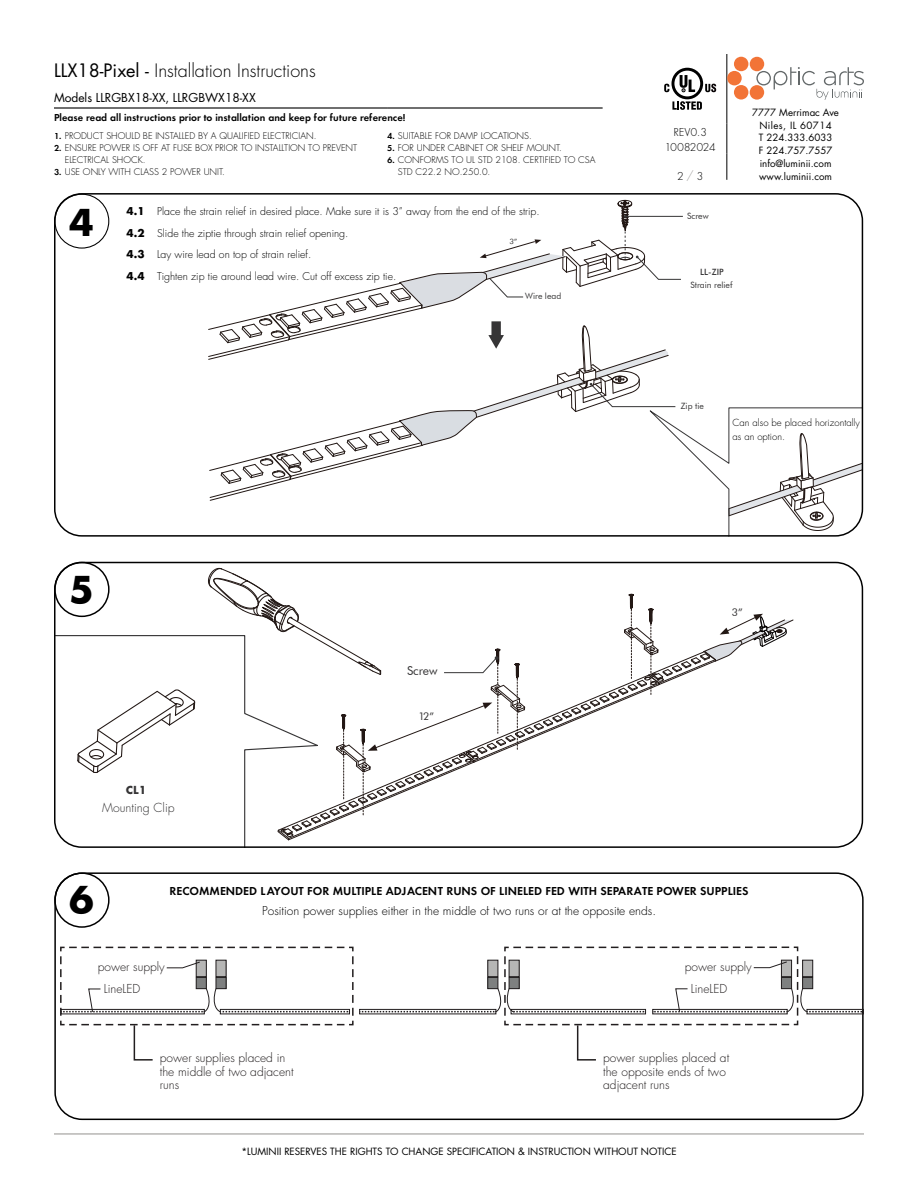
<style>
.page{position:relative;width:918px;height:1188px;background:#fff}
.page>*{position:absolute;margin:0;border:0;box-sizing:border-box;transform-origin:0 0}
.t1{font:700 36px "Futura";color:#000}
.t2{font:300 18px "Futura";color:#000}
.t3{font:300 12.15px "Futura";color:#363536}
.t4{font:12.15px "Futura BT";color:#363536}
.t5{font:12.15px "Futura Bold DTC";color:#363536}
.t6{font:300 12px/13.5px "Futura";color:#221e1f}
.t7{font:12px "Futura Demi Bold DTC";color:#000}
.t8{font:300 12px "Futura";color:#000}
.t9{font:12px "Futura";color:#000}
.t10{font:12px/15px "Futura Light DTC";letter-spacing:-.015em;color:#000;text-align:center}
.t11{font:10.65px "Futura BT";color:#363536}
.t12{font:300 10.5px/21.6px "Futura";color:#000}
.t13{font:10.5px "Futura Demi Bold DTC";color:#000}
.t14{font:9.75px/12.8px "Futura";color:#000;text-align:center}
.t15{font:300 9.6px/13.6px "Futura";color:#000}
.t16{font:300 9px/12px "Futura";color:#000}
.t17{font:8.7px "Futura BT";color:#363536}
.t18{font:500 8.7px "Futura BT";color:#363536}
.s1{font-weight:400}
.s2{font-family:"Futura Demi Bold DTC";font-weight:400}
.s3{font-weight:700}
.s4{color:#93918f}
</style>
<div class="page">
<hr style="left:54px;top:107px;width:333px;height:2px;background:#000">
<hr style="left:387px;top:107px;width:216px;height:2px;background:#000">
<hr style="left:726px;top:54px;width:1px;height:54px;background:#000">
<svg style="left:726px;top:108px;width:1px;height:72px"></svg>
<svg style="left:672px;top:101px;width:30px;height:9px"></svg>
<svg style="left:705px;top:84px;width:11px;height:8px"></svg>
<svg style="left:672px;top:68px;width:31px;height:31px"></svg>
<div style="left:674px;top:71px;width:26px;height:25px;background:#fff;border-radius:50%"></div>
<svg style="left:680px;top:75px;width:15px;height:17px"></svg>
<svg style="left:664px;top:84px;width:5px;height:8px"></svg>
<svg style="left:727px;top:57px;width:137px;height:43px"></svg>
<hr style="left:54px;top:1134px;width:810px;height:1px;background:#93918f">
<svg style="left:54px;top:635px;width:235px;height:213px"></svg>
<svg style="left:77px;top:689px;width:118px;height:85px"></svg>
<svg style="left:207px;top:567px;width:587px;height:273px"></svg>
<div style="left:54px;top:562px;width:809px;height:286px;border:2px solid #000;border-radius:27px"></div>
<div style="left:54px;top:872px;width:810px;height:248px;border:2px solid #000;border-radius:27px"></div>
<div style="left:54px;top:872px;width:56px;height:56px;border:2px solid #000;border-radius:50%"></div>
<div style="left:54px;top:562px;width:56px;height:55px;border:2px solid #000;border-radius:50%"></div>
<div style="left:359px;top:1009px;width:137px;height:5px;border:1px solid #221e1f"></div>
<svg style="left:60px;top:946px;width:294px;height:115px"></svg>
<svg style="left:360px;top:946px;width:504px;height:115px"></svg>
<svg style="left:208px;top:200px;width:655px;height:336px"></svg>
<h2 class="t2" style="left:54px;top:59px;width:263px"><span class="s1">LLX18-Pixel -</span> Installation Instructions</h2>
<h3 class="t9" style="left:54px;top:89px;width:203px">Models LLRGBX18-XX, LLRGBWX18-XX</h3>
<p class="t13" style="left:54px;top:111px;width:353px">Please read all instructions prior to installation and keep for future reference!</p>
<p class="t16" style="left:54px;top:130px;width:264px"><span class="s2">1.</span> PRODUCT SHOULD BE INSTALLED BY A QUALIFIED ELECTRICIAN.</p>
<p class="t16" style="left:65px;top:142px;width:294px;text-indent:-11px"><span class="s2">2.</span> ENSURE POWER IS OFF AT FUSE BOX PRIOR TO INSTALLTION TO PREVENT<br>ELECTRICAL SHOCK.</p>
<p class="t16" style="left:54px;top:166px;width:173px"><span class="s2">3.</span> USE ONLY WITH CLASS 2 POWER UNIT.</p>
<p class="t16" style="left:387px;top:130px;width:146px"><span class="s2">4.</span> SUITABLE FOR DAMP LOCATIONS.</p>
<p class="t16" style="left:387px;top:142px;width:176px"><span class="s2">5.</span> FOR UNDER CABINET OR SHELF MOUNT.</p>
<p class="t16" style="left:398px;top:154px;width:199px;text-indent:-11px"><span class="s2">6.</span> CONFORMS TO UL STD 2108. CERTIFIED TO CSA<br>STD C22.2 NO.250.0.</p>
<h1 class="t1" style="left:69px;top:197px;width:26px">4</h1>
<p class="t12" style="left:127px;top:200px;width:415px"><span class="s3">4.1</span> Place the strain relief in desired place. Make sure it is 3” away from the end of the strip.<br><span class="s3">4.2</span> Slide the ziptie through strain relief opening.<br><span class="s3">4.3</span> Lay wire lead on top of strain relief.<br><span class="s3">4.4</span> Tighten zip tie around lead wire. Cut off excess zip tie.</p>
<h1 class="t1" style="left:69px;top:564px;width:26px">5</h1>
<h3 class="t5" style="left:126px;top:782px;width:22px">CL1</h3>
<h3 class="t3" style="left:102px;top:800px;width:74px">Mounting Clip</h3>
<p class="t17" style="left:525px;top:291px;width:37px">Wire lead</p>
<h3 class="t4" style="left:407px;top:663px;width:32px">Screw</h3>
<p class="t11" style="left:418px;top:710px;width:17px">12”</p>
<h3 class="t10" style="left:665px;top:124px;width:53px">REV0.3<br>10082024</h3>
<h3 class="t10" style="left:677px;top:169px;width:28px">2 <span class="s4">/</span> 3</h3>
<p class="t17" style="left:687px;top:210px;width:23px">Screw</p>
<p class="t14" style="left:752px;top:106px;width:88px">7777 Merrimac Ave<br>Niles, IL 60714<br>T 224.333.6033<br>F 224.757.7557 info@luminii.com www.luminii.com</p>
<p class="t18" style="left:700px;top:267px;width:25px">LL-ZIP</p>
<p class="t17" style="left:690px;top:280px;width:44px">Strain relief</p>
<p class="t17" style="left:681px;top:401px;width:25px">Zip tie</p>
<p class="t15" style="left:732px;top:416px;width:129px">Can also be placed horizontally as an option.</p>
<p class="t11" style="left:732px;top:606px;width:13px">3”</p>
<h1 class="t1" style="left:69px;top:875px;width:26px">6</h1>
<h3 class="t7" style="left:170px;top:884px;width:580px">RECOMMENDED LAYOUT FOR MULTIPLE ADJACENT RUNS OF LINELED FED WITH SEPARATE POWER SUPPLIES</h3>
<h3 class="t8" style="left:262px;top:903px;width:395px">Position power supplies either in the middle of two runs or at the opposite ends.</h3>
<h3 class="t6" style="left:98px;top:960px;width:68px">power supply</h3>
<h3 class="t6" style="left:104px;top:982px;width:38px">LineLED</h3>
<h3 class="t6" style="left:685px;top:960px;width:68px">power supply</h3>
<h3 class="t6" style="left:691px;top:982px;width:38px">LineLED</h3>
<h3 class="t6" style="left:160px;top:1052px;width:135px">power supplies placed in the middle of two adjacent runs</h3>
<h3 class="t6" style="left:603px;top:1052px;width:127px">power supplies placed at the opposite ends of two adjacent runs</h3>
<p class="t14" style="left:241px;top:1145px;width:437px">*LUMINII RESERVES THE RIGHTS TO CHANGE SPECIFICATION &amp; INSTRUCTION WITHOUT NOTICE</p>
</div>
